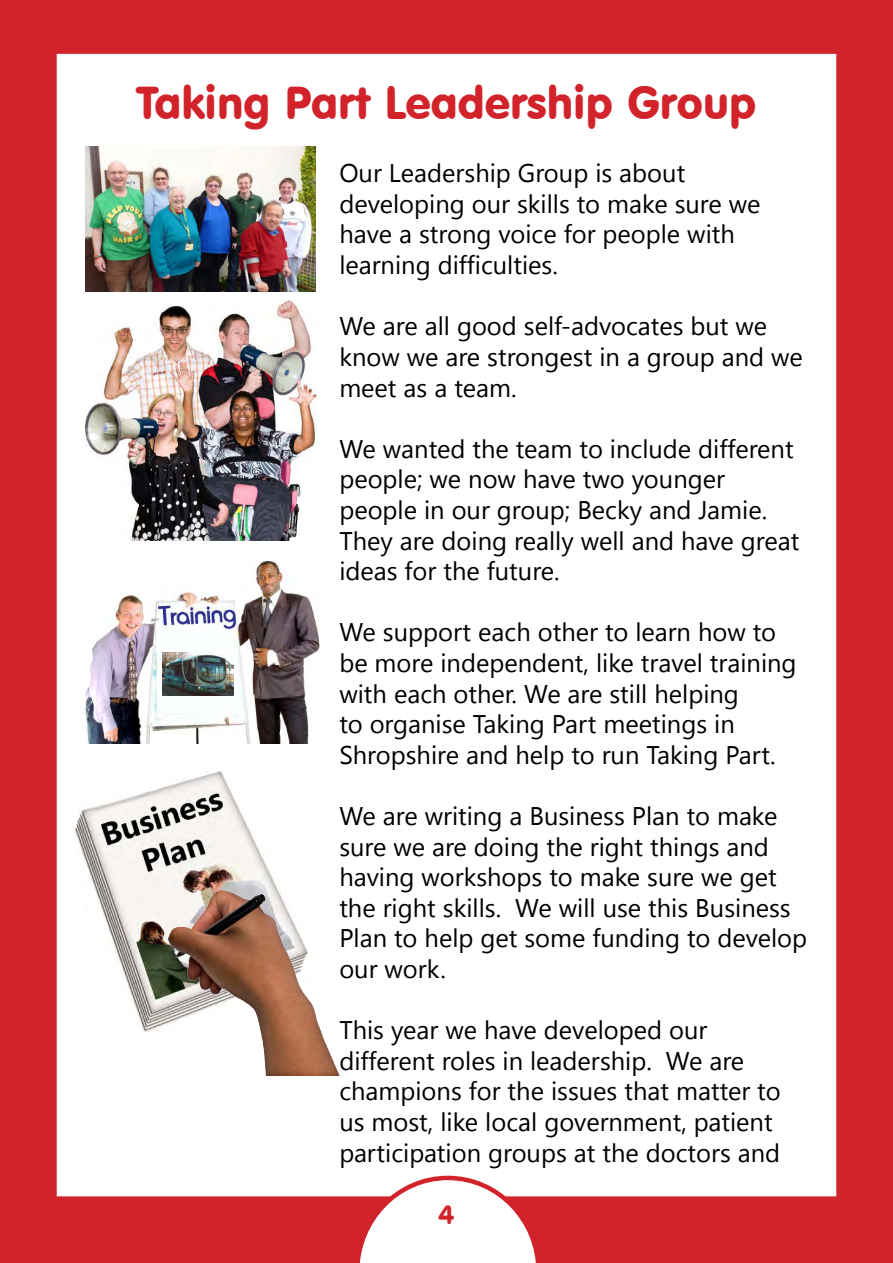
<style>
.page{position:relative;width:893px;height:1263px;background:#d2232a}
.page>*{position:absolute;margin:0;border:0;box-sizing:border-box;transform-origin:0 0}
.t1{font:45px "VAG Rounded BT";color:#d2232a}
.t2{font:25.5px/30.6px "Segoe UI";color:#000}
.t3{font:25.5px "VAG Rounded BT";color:#d2232a}
</style>
<div class="page">
<div style="left:57px;top:54px;width:779px;height:1142px;background:#fff"></div>
<svg style="left:355px;top:1176px;width:186px;height:87px"></svg>
<img style="left:85px;top:146px;width:231px;height:145px">
<img style="left:85px;top:300px;width:232px;height:240px">
<img style="left:85px;top:560px;width:234px;height:184px">
<img style="left:162px;top:652px;width:71px;height:44px">
<img style="left:74px;top:771px;width:205px;height:261px">
<img style="left:168px;top:891px;width:171px;height:184px">
<h1 class="t1" style="left:137px;top:75px;width:621px">Taking Part Leadership Group</h1>
<p class="t2" style="left:339px;top:157px;width:423px">Our Leadership Group is about developing our skills to make sure we have a strong voice for people with learning difficulties.</p>
<p class="t2" style="left:339px;top:310px;width:465px">We are all good self-advocates but we know we are strongest in a group and we meet as a team.</p>
<p class="t2" style="left:339px;top:432px;width:462px">We wanted the team to include different people; we now have two younger people in our group; Becky and Jamie.<br>They are doing really well and have great ideas for the future.</p>
<p class="t2" style="left:339px;top:616px;width:459px">We support each other to learn how to be more independent, like travel training with each other. We are still helping<br>to organise Taking Part meetings in Shropshire and help to run Taking Part.</p>
<p class="t2" style="left:339px;top:799px;width:469px">We are writing a Business Plan to make sure we are doing the right things and having workshops to make sure we get the right skills. We will use this Business Plan to help get some funding to develop our work.</p>
<p class="t2" style="left:339px;top:1014px;width:443px">This year we have developed our different roles in leadership. We are champions for the issues that matter to us most, like local government, patient participation groups at the doctors and</p>
<p class="t3" style="left:439px;top:1198px;width:17px">4</p>
</div>
